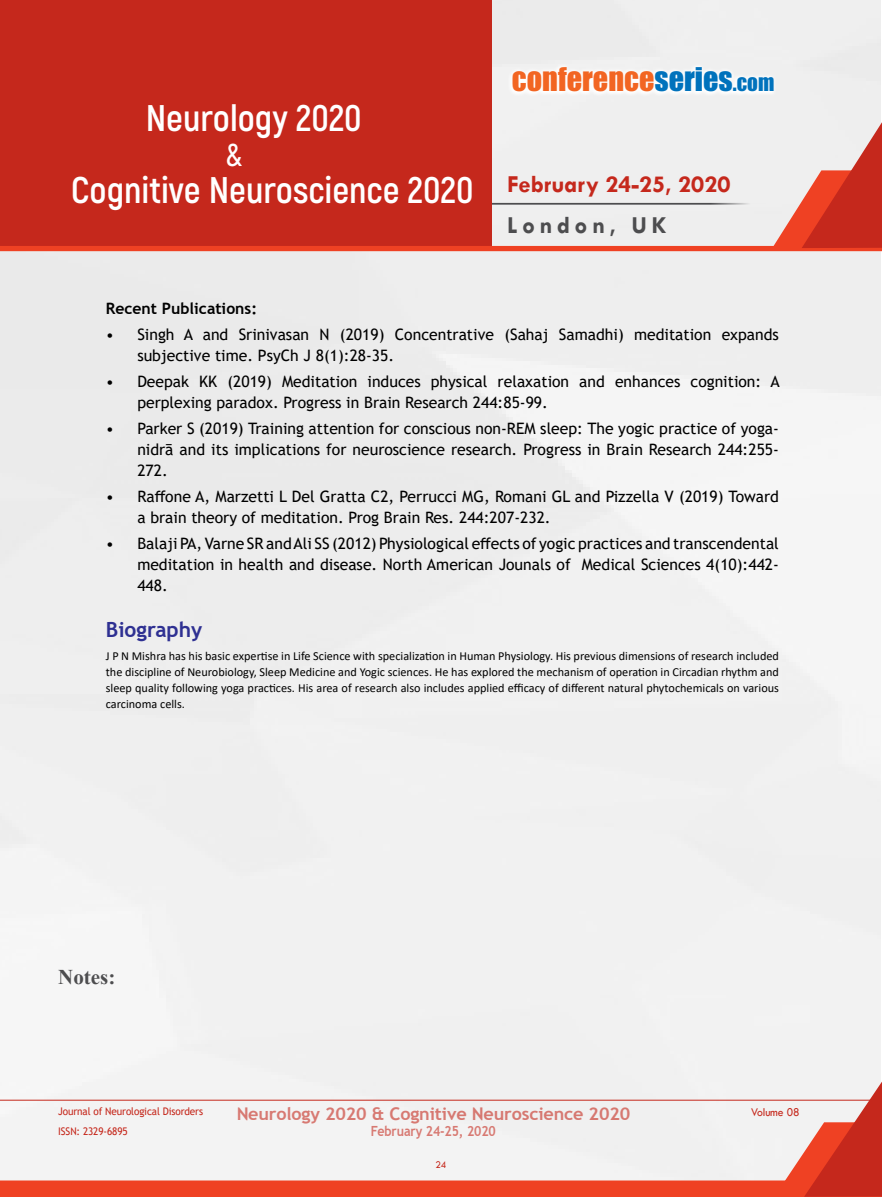
<style>
.page{position:relative;width:882px;height:1197px;background:#fff}
.page>*{position:absolute;margin:0;border:0;box-sizing:border-box;transform-origin:0 0}
.t1{font:700 37.1px "Akrobat";color:#fff}
.t2{font:600 31.5px "Akrobat";color:#fff}
.t3{font:30.1px "Impact";color:#f26522}
.t4{font:700 24.68px "Tw Cen";color:#c5281c}
.t5{font:700 24.68px "Tw Cen";letter-spacing:.18em;color:#4d4d4f}
.t6{font:700 21px "Trebuchet MS";color:#2e3092}
.t7{font:700 21px "Times New Roman";color:#4d4d4f}
.t8{font:700 17.5px "Trebuchet MS";letter-spacing:-.01em;color:#c5281c}
.t9{font:15.75px/21px "Trebuchet MS";color:#000}
.t10{font:700 15.75px "Trebuchet MS";color:#000}
.t11{font:700 14px "Trebuchet MS";letter-spacing:-.01em;color:#c5281c;scale:.89 1}
.t12{font:12.25px/15.8px "Calibri";color:#000;text-align:justify}
.t13{font:12.25px "Tw Cen";letter-spacing:-.01em;color:#c5281c;scale:.95 1}
.t14{font:10.5px "Trebuchet MS";letter-spacing:-.01em;color:#c5281c;scale:.95 1}
.t15{font:10.5px "Tw Cen";color:#c5281c;scale:.95 1}
.s1{color:#0072bc}
.s2{font-size:21.18px;color:#0072bc}
</style>
<div class="page">
<div style="left:0;top:0;width:492px;height:247px;background:#c5281c"></div>
<svg style="left:0;top:122px;width:882px;height:129px"></svg>
<svg style="left:0;top:1076px;width:882px;height:121px"></svg>
<h1 class="t1" style="left:146px;top:95px;width:217px">Neurology 2020</h1>
<h2 class="t2" style="left:225px;top:135px;width:20px">&amp;</h2>
<h1 class="t1" style="left:71px;top:167px;width:404px">Cognitive Neuroscience 2020</h1>
<h3 class="t3" style="left:512px;top:56px;width:264px">CONFERENCE<span class="s1">SERIES</span><span class="s2">.COM</span></h3>
<h3 class="t4" style="left:507px;top:169px;width:225px">February 24-25, 2020</h3>
<h3 class="t5" style="left:507px;top:210px;width:161px">London, UK</h3>
<p class="t10" style="left:106px;top:299px;width:153px">Recent Publications:</p>
<p class="t9" style="left:137px;top:324px;width:643px;text-indent:-31px">• Singh A and Srinivasan N (2019) Concentrative (Sahaj Samadhi) meditation expands subjective time. PsyCh J 8(1):28-35.</p>
<p class="t9" style="left:137px;top:371px;width:644px;text-indent:-31px">• Deepak KK (2019) Meditation induces physical relaxation and enhances cognition: A perplexing paradox. Progress in Brain Research 244:85-99.</p>
<p class="t9" style="left:137px;top:418px;width:643px;text-align:justify;text-indent:-31px">• Parker S (2019) Training attention for conscious non-REM sleep: The yogic practice of yoga&shy;nidrā and its implications for neuroscience research. Progress in Brain Research 244:255- 272.</p>
<p class="t9" style="left:137px;top:486px;width:643px;text-indent:-31px">• Raffone A, Marzetti L Del Gratta C2, Perrucci MG, Romani GL and Pizzella V (2019) Toward a brain theory of meditation. Prog Brain Res. 244:207-232.</p>
<p class="t9" style="left:137px;top:533px;width:643px;text-align:justify;text-indent:-31px">• Balaji PA, Varne SR and Ali SS (2012) Physiological effects of yogic practices and transcendental meditation in health and disease. North American Jounals of Medical Sciences 4(10):442- 448.</p>
<h3 class="t6" style="left:106px;top:616px;width:98px">Biography</h3>
<p class="t12" style="left:106px;top:648px;width:675px">J P N Mishra has his basic expertise in Life Science with specialization in Human Physiology. His previous dimensions of research included the discipline of Neurobiology, Sleep Medicine and Yogic sciences. He has explored the mechanism of operation in Circadian rhythm and sleep quality following yoga practices. His area of research also includes applied efficacy of different natural phytochemicals on various carcinoma cells.</p>
<h3 class="t7" style="left:58px;top:962px;width:59px">Notes:</h3>
<p class="t8" style="left:236px;top:1102px;width:395px">Neurology 2020 &amp; Cognitive Neuroscience 2020</p>
<p class="t11" style="left:371px;top:1123px;width:142px">February 24-25, 2020</p>
<p class="t14" style="left:58px;top:1105px;width:154px">Journal of Neurological Disorders</p>
<p class="t13" style="left:751px;top:1104px;width:53px">Volume 08</p>
<p class="t14" style="left:58px;top:1125px;width:75px">ISSN: 2329-6895</p>
<p class="t15" style="left:436px;top:1159px;width:13px">24</p>
</div>
